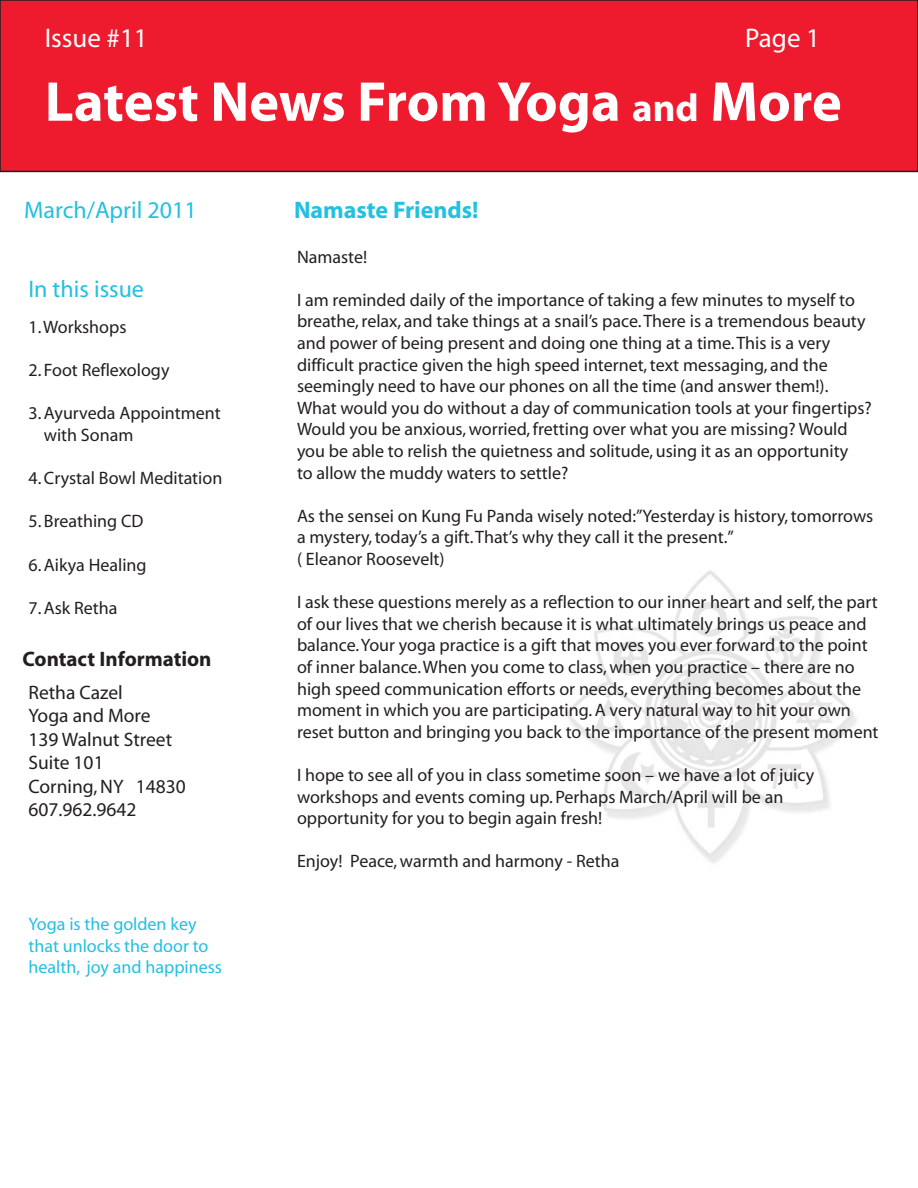
<style>
.page{position:relative;width:918px;height:1188px;background:#fff}
.page>*{position:absolute;margin:0;border:0;box-sizing:border-box;transform-origin:0 0}
.t1{font:700 56.55px "Myriad";color:#fff}
.t2{font:27px "Myriad";color:#fff}
.t3{font:24px "Myriad";color:#22c0e1}
.t4{font:700 24px "Myriad";color:#22c0e1}
.t5{font:700 21px "Myriad";color:#231f20}
.t6{font:19.5px/23.4px "Myriad";color:#231f20}
.t7{font:18px/21.6px "Myriad";color:#231f20}
.t8{font:18px/21.6px "Myriad";color:#22c0e1}
.s1{font-size:39px}
</style>
<div class="page">
<img style="left:566px;top:570px;width:291px;height:293px">
<div style="left:0;top:0;width:918px;height:171px;background:#ee1a2e"></div>
<div style="left:0;top:0;width:918px;height:172px;border:2px solid #231f20"></div>
<p class="t2" style="left:45px;top:25px;width:105px">Issue #11</p>
<p class="t2" style="left:745px;top:25px;width:76px">Page 1</p>
<p class="t1" style="left:45px;top:73px;width:799px">Latest News From Yoga <span class="s1">and</span> More</p>
<p class="t3" style="left:24px;top:198px;width:174px">March/April 2011</p>
<p class="t4" style="left:294px;top:197px;width:186px">Namaste Friends!</p>
<p class="t7" style="left:297px;top:246px;width:72px">Namaste!</p>
<p class="t7" style="left:297px;top:290px;width:576px">I am reminded daily of the importance of taking a few minutes to myself to breathe, relax, and take things at a snail’s pace. There is a tremendous beauty and power of being present and doing one thing at a time. This is a very difficult practice given the high speed internet, text messaging, and the seemingly need to have our phones on all the time (and answer them!).<br>What would you do without a day of communication tools at your fingertips?<br>Would you be anxious, worried, fretting over what you are missing? Would you be able to relish the quietness and solitude, using it as an opportunity<br>to allow the muddy waters to settle?</p>
<p class="t7" style="left:297px;top:506px;width:578px">As the sensei on Kung Fu Panda wisely noted:”Yesterday is history, tomorrows a mystery, today’s a gift. That’s why they call it the present.”<br>( Eleanor Roosevelt)</p>
<p class="t7" style="left:297px;top:592px;width:583px">I ask these questions merely as a reflection to our inner heart and self, the part of our lives that we cherish because it is what ultimately brings us peace and balance. Your yoga practice is a gift that moves you ever forward to the point of inner balance. When you come to class, when you practice – there are no high speed communication efforts or needs, everything becomes about the moment in which you are participating. A very natural way to hit your own reset button and bringing you back to the importance of the present moment</p>
<p class="t7" style="left:297px;top:765px;width:519px">I hope to see all of you in class sometime soon – we have a lot of juicy workshops and events coming up. Perhaps March/April will be an opportunity for you to begin again fresh!</p>
<p class="t7" style="left:297px;top:851px;width:324px">Enjoy! Peace, warmth and harmony - Retha</p>
<p class="t3" style="left:28px;top:277px;width:117px">In this issue</p>
<p class="t7" style="left:28px;top:317px;width:100px">1. Workshops</p>
<p class="t7" style="left:28px;top:360px;width:142px">2. Foot Reflexology</p>
<p class="t7" style="left:44px;top:403px;width:179px;text-indent:-15px">3. Ayurveda Appointment with Sonam</p>
<p class="t7" style="left:28px;top:468px;width:195px">4. Crystal Bowl Meditation</p>
<p class="t7" style="left:28px;top:511px;width:117px">5. Breathing CD</p>
<p class="t7" style="left:28px;top:555px;width:120px">6. Aikya Healing</p>
<p class="t7" style="left:28px;top:598px;width:91px">7. Ask Retha</p>
<p class="t5" style="left:22px;top:648px;width:191px">Contact Information</p>
<p class="t6" style="left:28px;top:682px;width:159px">Retha Cazel<br>Yoga and More<br>139 Walnut Street<br>Suite 101<br>Corning, NY 14830<br>607.962.9642</p>
<p class="t8" style="left:28px;top:914px;width:195px">Yoga is the golden key that unlocks the door to health, joy and happiness</p>
</div>
